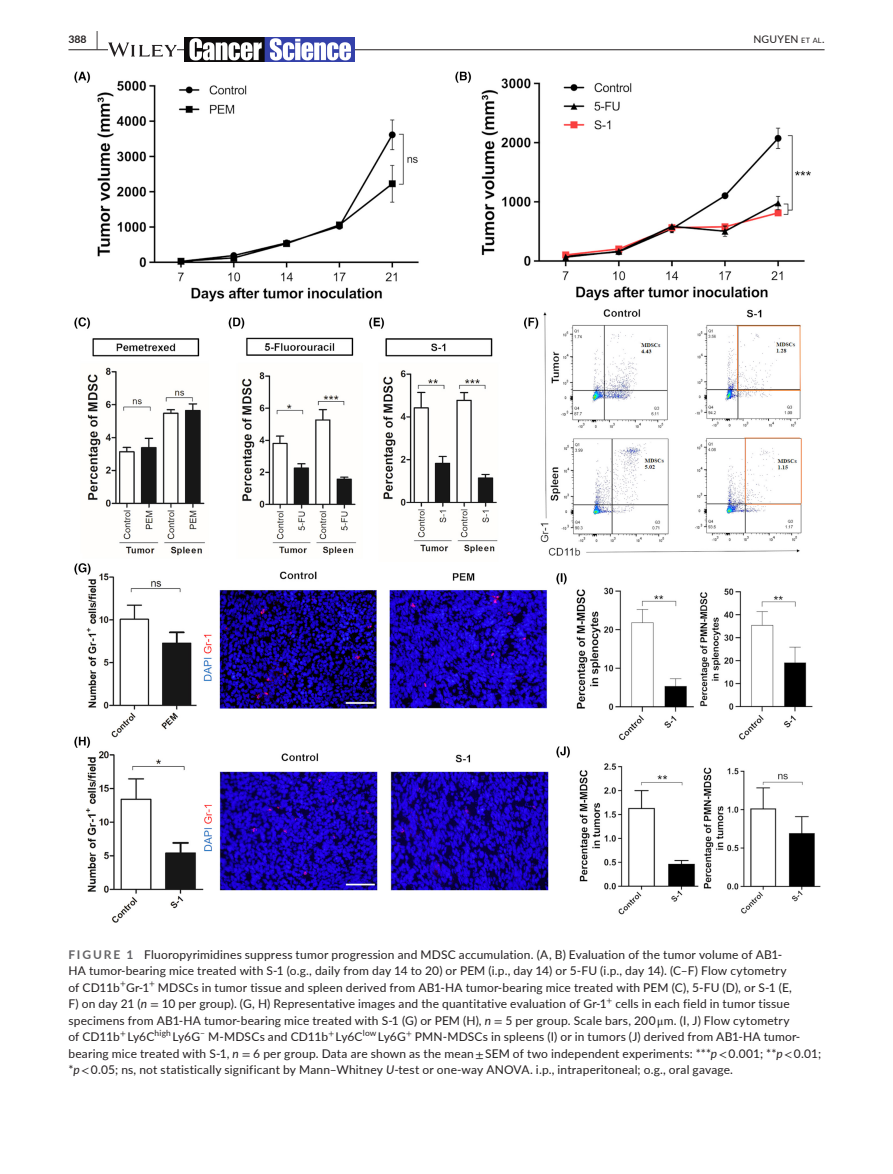
<style>
.page{position:relative;width:893px;height:1174px;background:#fff}
.page>*{position:absolute;margin:0;border:0;box-sizing:border-box;transform-origin:0 0}
.t1{font:12px/16.5px "Lato";letter-spacing:.015em;color:#231f20}
.t2{font:10.5px "Lato";letter-spacing:.025em;color:#231f20}
.t3{font:700 10.5px "Lato";color:#231f20}
.t4{font:8.4px "Lato";letter-spacing:.02em;color:#231f20}
.t5{font:8.4px "STIX";color:#231f20}
.s1{font-size:19.5px}
.s2{font-size:7.35px}
.s3{font-weight:700;color:#636366}
.s4{font-style:italic}
.s5{font-family:"STIX"}
</style>
<div class="page">
<hr style="left:68px;top:49px;width:756px;height:1px;background:#231f20">
<svg style="left:108px;top:42px;width:69px;height:15px"></svg>
<img style="left:185px;top:38px;width:170px;height:24px">
<img style="left:74px;top:71px;width:747px;height:852px">
<p class="t3" style="left:68px;top:31px;width:31px">388 <span class="s1">|</span></p>
<p class="t2" style="left:753px;top:31px;width:73px">NGUYEN <span class="s2">et al</span>.</p>
<p class="t1" style="left:68px;top:945px;width:720px"><span class="s3">FIGURE 1</span> Fluoropyrimidines suppress tumor progression and MDSC accumulation. (A, B) Evaluation of the tumor volume of AB1-<br>HA tumor-bearing mice treated with S-1 (o.g., daily from day 14 to 20) or PEM (i.p., day 14) or 5-FU (i.p., day 14). (C–F) Flow cytometry of CD11b</p>
<p class="t5" style="left:120px;top:977px;width:7px">+</p>
<p class="t1" style="left:126px;top:978px;width:25px">Gr-1</p>
<p class="t5" style="left:149px;top:977px;width:7px">+</p>
<p class="t1" style="left:68px;top:978px;width:725px;text-indent:90px">MDSCs in tumor tissue and spleen derived from AB1-HA tumor-bearing mice treated with PEM (C), 5-FU (D), or S-1 (E,<br>F) on day 21 (<span class="s4">n</span> <span class="s5">=</span> 10 per group). (G, H) Representative images and the quantitative evaluation of Gr-1</p>
<p class="t5" style="left:606px;top:994px;width:7px">+</p>
<p class="t1" style="left:68px;top:995px;width:723px;text-align:justify;text-indent:547px">cells in each field in tumor tissue specimens from AB1-HA tumor-bearing mice treated with S-1 (G) or PEM (H), <span class="s4">n</span> <span class="s5">=</span> 5 per group. Scale bars, 200 <span class="s5">μ</span>m. (I, J) Flow cytometry of CD11b</p>
<p class="t5" style="left:120px;top:1027px;width:7px">+</p>
<p class="t1" style="left:127px;top:1028px;width:29px">Ly6C</p>
<p class="t4" style="left:155px;top:1026px;width:18px">high</p>
<p class="t1" style="left:172px;top:1028px;width:29px">Ly6G</p>
<p class="t1" style="left:208px;top:1028px;width:121px">M-MDSCs and CD11b</p>
<p class="t5" style="left:328px;top:1027px;width:7px">+</p>
<p class="t1" style="left:336px;top:1028px;width:29px">Ly6C</p>
<p class="t4" style="left:363px;top:1026px;width:15px">low</p>
<p class="t1" style="left:378px;top:1028px;width:29px">Ly6G</p>
<p class="t5" style="left:406px;top:1027px;width:7px">+</p>
<p class="t1" style="left:68px;top:1028px;width:754px;text-indent:346px">PMN-MDSCs in spleens (I) or in tumors (J) derived from AB1-HA tumor&shy;bearing mice treated with S-1, <span class="s4">n</span> <span class="s5">=</span> 6 per group. Data are shown as the mean <span class="s5">±</span> SEM of two independent experiments: ***<span class="s4">p</span><span class="s5">&lt;</span> 0.001; **<span class="s4">p</span><span class="s5">&lt;</span> 0.01; *<span class="s4">p</span><span class="s5">&lt;</span> 0.05; ns, not statistically significant by Mann–Whitney <span class="s4">U</span>-test or one-way ANOVA. i.p., intraperitoneal; o.g., oral gavage.</p>
</div>
